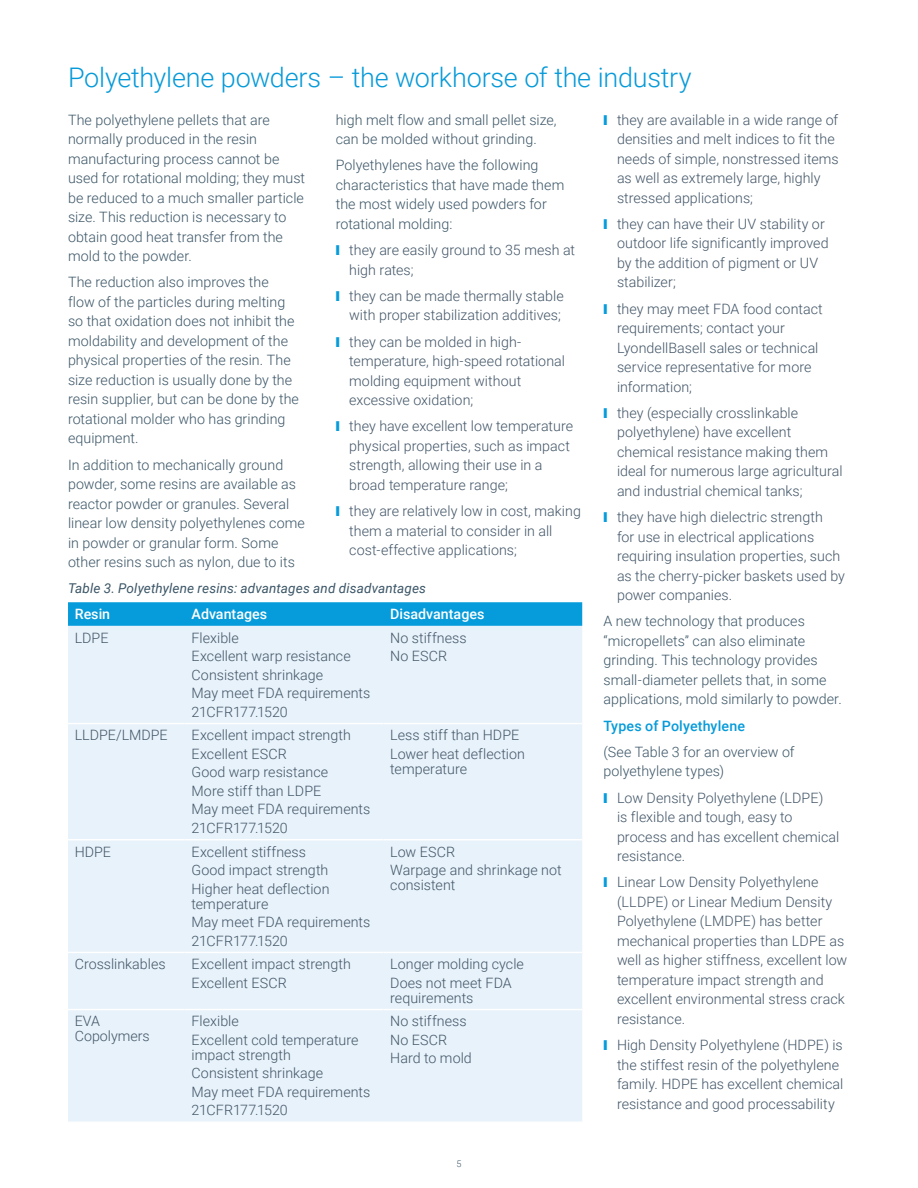
<style>
.page{position:relative;width:918px;height:1188px;background:#fff}
.page>*{position:absolute;margin:0;border:0;box-sizing:border-box;transform-origin:0 0}
.t1{font:300 27px "Roboto";letter-spacing:-.01em;color:#069ad9}
.Body-Bullet{font:300 14.25px/19.5px "Roboto";letter-spacing:.005em;color:#425567}
.t2{font:300 14.25px/19.5px "Roboto";letter-spacing:.005em;color:#3b5566}
.t3{font:500 14.25px "Roboto";color:#fff}
.t4{font:500 14.25px "Roboto";letter-spacing:.01em;color:#069bda}
.t5{font:italic 13.5px "Roboto";letter-spacing:.01em;color:#3b5566}
.t6{font:300 9px "Roboto";color:#3b5566}
.s1{color:#069bda}
</style>
<div class="page">
<svg style="left:68px;top:602px;width:514px;height:24px;background:#0a9cda"></svg>
<div style="left:68px;top:626px;width:514px;height:495px;background:#e7f2fa"></div>
<hr style="left:68px;top:723px;width:117px;height:1px;background:#fff">
<hr style="left:185px;top:723px;width:199px;height:1px;background:#fff">
<hr style="left:384px;top:723px;width:198px;height:1px;background:#fff">
<hr style="left:68px;top:839px;width:117px;height:1px;background:#fff">
<hr style="left:185px;top:839px;width:199px;height:1px;background:#fff">
<hr style="left:384px;top:839px;width:198px;height:1px;background:#fff">
<hr style="left:68px;top:952px;width:117px;height:1px;background:#fff">
<hr style="left:185px;top:952px;width:199px;height:1px;background:#fff">
<hr style="left:384px;top:952px;width:198px;height:1px;background:#fff">
<hr style="left:68px;top:1009px;width:117px;height:1px;background:#fff">
<hr style="left:185px;top:1009px;width:199px;height:1px;background:#fff">
<hr style="left:384px;top:1009px;width:198px;height:1px;background:#fff">
<p class="t1" style="left:68px;top:59px;width:625px">Polyethylene powders – the workhorse of the industry</p>
<p class="t2" style="left:68px;top:109px;width:239px">The polyethylene pellets that are normally produced in the resin manufacturing process cannot be used for rotational molding; they must be reduced to a much smaller particle size. This reduction is necessary to obtain good heat transfer from the mold to the powder.</p>
<p class="t2" style="left:68px;top:272px;width:232px">The reduction also improves the flow of the particles during melting so that oxidation does not inhibit the moldability and development of the physical properties of the resin. The size reduction is usually done by the resin supplier, but can be done by the rotational molder who has grinding equipment.</p>
<p class="t2" style="left:68px;top:454px;width:238px">In addition to mechanically ground powder, some resins are available as reactor powder or granules. Several linear low density polyethylenes come in powder or granular form. Some other resins such as nylon, due to its</p>
<p class="t2" style="left:336px;top:109px;width:222px">high melt flow and small pellet size, can be molded without grinding.</p>
<p class="t2" style="left:336px;top:155px;width:230px">Polyethylenes have the following characteristics that have made them the most widely used powders for rotational molding:</p>
<p class="Body-Bullet" style="left:349px;top:240px;width:227px;text-indent:-14px"><span class="s1">❙</span> they are easily ground to 35 mesh at high rates;</p>
<p class="Body-Bullet" style="left:336px;top:286px;width:229px;text-align:right"><span class="s1">❙</span> they can be made thermally stable with proper stabilization additives;</p>
<p class="Body-Bullet" style="left:349px;top:331px;width:217px;text-indent:-14px"><span class="s1">❙</span> they can be molded in high&shy;temperature, high-speed rotational molding equipment without excessive oxidation;</p>
<p class="Body-Bullet" style="left:349px;top:416px;width:225px;text-indent:-14px"><span class="s1">❙</span> they have excellent low temperature physical properties, such as impact strength, allowing their use in a broad temperature range;</p>
<p class="Body-Bullet" style="left:349px;top:501px;width:233px;text-indent:-14px"><span class="s1">❙</span> they are relatively low in cost, making them a material to consider in all cost-effective applications;</p>
<p class="Body-Bullet" style="left:617px;top:109px;width:223px;text-indent:-14px"><span class="s1">❙</span> they are available in a wide range of densities and melt indices to fit the needs of simple, nonstressed items as well as extremely large, highly stressed applications;</p>
<p class="Body-Bullet" style="left:617px;top:214px;width:213px;text-indent:-14px"><span class="s1">❙</span> they can have their UV stability or outdoor life significantly improved by the addition of pigment or UV stabilizer;</p>
<p class="Body-Bullet" style="left:617px;top:298px;width:207px;text-indent:-14px"><span class="s1">❙</span> they may meet FDA food contact requirements; contact your<br>LyondellBasell sales or technical service representative for more information;</p>
<p class="Body-Bullet" style="left:617px;top:403px;width:227px;text-indent:-14px"><span class="s1">❙</span> they (especially crosslinkable polyethylene) have excellent chemical resistance making them ideal for numerous large agricultural and industrial chemical tanks;</p>
<p class="Body-Bullet" style="left:617px;top:507px;width:229px;text-indent:-14px"><span class="s1">❙</span> they have high dielectric strength<br>for use in electrical applications requiring insulation properties, such as the cherry-picker baskets used by power companies.</p>
<p class="t2" style="left:604px;top:611px;width:240px">A new technology that produces “micropellets” can also eliminate grinding. This technology provides small-diameter pellets that, in some applications, mold similarly to powder.</p>
<p class="t4" style="left:604px;top:716px;width:143px">Types of Polyethylene</p>
<p class="t2" style="left:604px;top:742px;width:193px">(See Table 3 for an overview of polyethylene types)</p>
<p class="Body-Bullet" style="left:617px;top:787px;width:224px;text-indent:-14px"><span class="s1">❙</span> Low Density Polyethylene (LDPE)<br>is flexible and tough, easy to process and has excellent chemical resistance.</p>
<p class="Body-Bullet" style="left:617px;top:872px;width:232px;text-indent:-14px"><span class="s1">❙</span> Linear Low Density Polyethylene (LLDPE) or Linear Medium Density<br>Polyethylene (LMDPE) has better mechanical properties than LDPE as well as higher stiffness, excellent low temperature impact strength and excellent environmental stress crack resistance.</p>
<p class="Body-Bullet" style="left:617px;top:1035px;width:228px;text-indent:-14px"><span class="s1">❙</span> High Density Polyethylene (HDPE) is the stiffest resin of the polyethylene family. HDPE has excellent chemical resistance and good processability</p>
<p class="t5" style="left:68px;top:578px;width:360px">Table 3. Polyethylene resins: advantages and disadvantages</p>
<p class="t3" style="left:75px;top:604px;width:37px">Resin</p>
<p class="t3" style="left:192px;top:604px;width:77px">Advantages</p>
<p class="t3" style="left:390px;top:604px;width:96px">Disadvantages</p>
<p class="Body-Bullet" style="left:75px;top:627px;width:35px">LDPE</p>
<p class="Body-Bullet" style="left:192px;top:627px;width:49px">Flexible</p>
<p class="Body-Bullet" style="left:192px;top:646px;width:161px">Excellent warp resistance</p>
<p class="Body-Bullet" style="left:192px;top:664px;width:133px">Consistent shrinkage</p>
<p class="Body-Bullet" style="left:192px;top:683px;width:180px">May meet FDA requirements</p>
<p class="Body-Bullet" style="left:192px;top:701px;width:98px">21CFR177.1520</p>
<p class="Body-Bullet" style="left:390px;top:627px;width:78px">No stiffness</p>
<p class="Body-Bullet" style="left:390px;top:646px;width:59px">No ESCR</p>
<p class="Body-Bullet" style="left:390px;top:725px;width:131px">Less stiff than HDPE</p>
<p class="Body-Bullet" style="left:390px;top:746px;width:136px;line-height:15px">Lower heat deflection temperature</p>
<p class="Body-Bullet" style="left:75px;top:725px;width:94px">LLDPE/LMDPE</p>
<p class="Body-Bullet" style="left:192px;top:725px;width:161px">Excellent impact strength</p>
<p class="Body-Bullet" style="left:192px;top:744px;width:97px">Excellent ESCR</p>
<p class="Body-Bullet" style="left:192px;top:762px;width:138px">Good warp resistance</p>
<p class="Body-Bullet" style="left:192px;top:781px;width:131px">More stiff than LDPE</p>
<p class="Body-Bullet" style="left:192px;top:799px;width:180px">May meet FDA requirements</p>
<p class="Body-Bullet" style="left:192px;top:818px;width:98px">21CFR177.1520</p>
<p class="Body-Bullet" style="left:75px;top:841px;width:38px">HDPE</p>
<p class="Body-Bullet" style="left:192px;top:841px;width:116px">Excellent stiffness</p>
<p class="Body-Bullet" style="left:192px;top:860px;width:138px">Good impact strength</p>
<p class="Body-Bullet" style="left:192px;top:881px;width:139px;line-height:15px">Higher heat deflection temperature</p>
<p class="Body-Bullet" style="left:192px;top:912px;width:180px">May meet FDA requirements</p>
<p class="Body-Bullet" style="left:192px;top:930px;width:98px">21CFR177.1520</p>
<p class="Body-Bullet" style="left:390px;top:841px;width:66px">Low ESCR</p>
<p class="Body-Bullet" style="left:390px;top:862px;width:173px;line-height:15px">Warpage and shrinkage not consistent</p>
<p class="Body-Bullet" style="left:75px;top:954px;width:92px">Crosslinkables</p>
<p class="Body-Bullet" style="left:192px;top:954px;width:161px">Excellent impact strength</p>
<p class="Body-Bullet" style="left:192px;top:972px;width:97px">Excellent ESCR</p>
<p class="Body-Bullet" style="left:390px;top:954px;width:135px">Longer molding cycle</p>
<p class="Body-Bullet" style="left:390px;top:975px;width:123px;line-height:15px">Does not meet FDA requirements</p>
<p class="Body-Bullet" style="left:390px;top:1011px;width:78px">No stiffness</p>
<p class="Body-Bullet" style="left:390px;top:1030px;width:59px">No ESCR</p>
<p class="Body-Bullet" style="left:390px;top:1048px;width:83px">Hard to mold</p>
<p class="Body-Bullet" style="left:75px;top:1013px;width:77px;line-height:15px">EVA<br>Copolymers</p>
<p class="Body-Bullet" style="left:192px;top:1011px;width:49px">Flexible</p>
<p class="Body-Bullet" style="left:192px;top:1032px;width:169px;line-height:15px">Excellent cold temperature impact strength</p>
<p class="Body-Bullet" style="left:192px;top:1063px;width:133px">Consistent shrinkage</p>
<p class="Body-Bullet" style="left:192px;top:1082px;width:180px">May meet FDA requirements</p>
<p class="Body-Bullet" style="left:192px;top:1100px;width:98px">21CFR177.1520</p>
<p class="t6" style="left:457px;top:1157px;width:6px">5</p>
</div>
